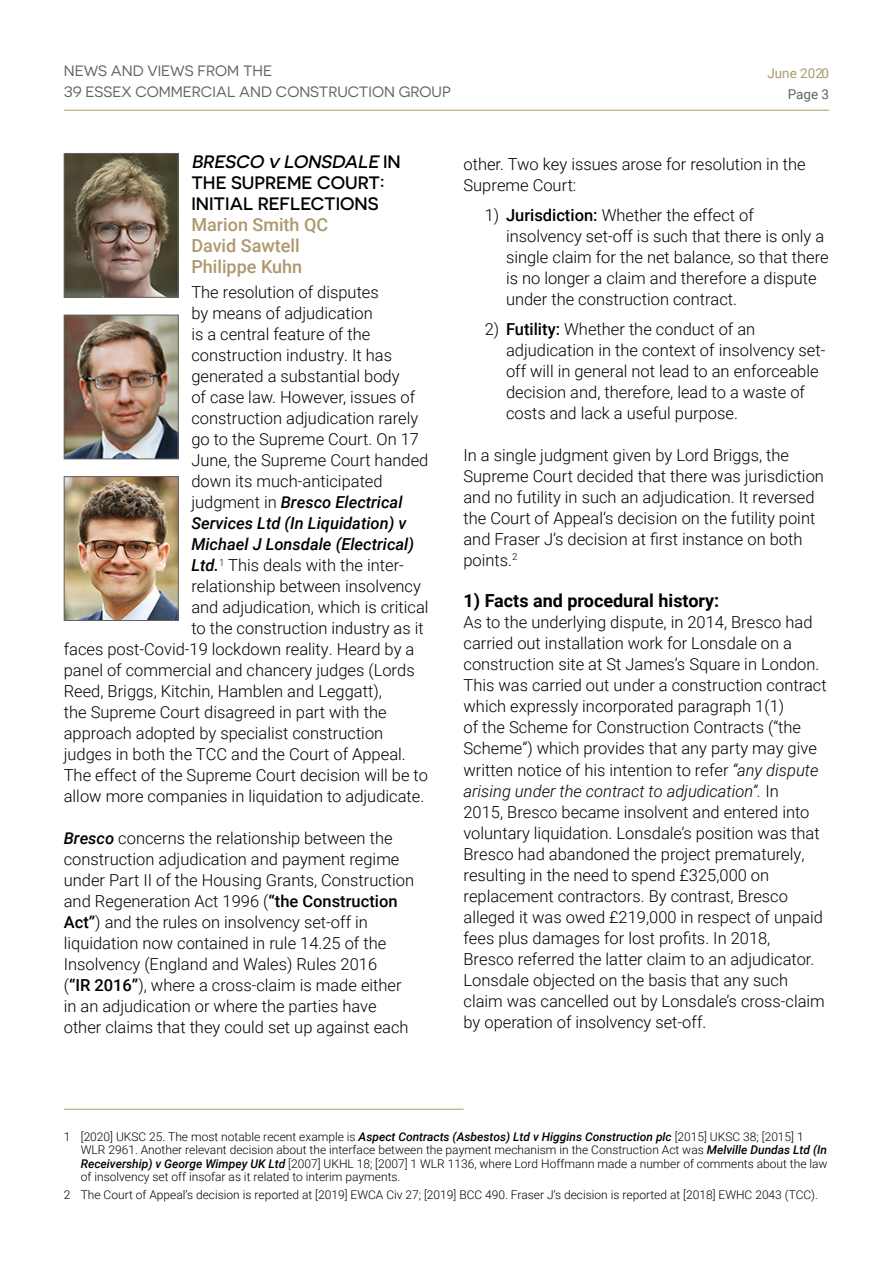
<style>
.page{position:relative;width:893px;height:1263px;background:#fff}
.page>*{position:absolute;margin:0;border:0;box-sizing:border-box;transform-origin:0 0}
.t1{font:500 18px/21px "Novecentosanswide";color:#000}
.t2{font:500 18px/21px "Roboto";color:#af986d}
.t3{font:700 18px "Roboto";color:#000}
.t4{font:300 16.5px/21px "Roboto";color:#000}
.t5{font:italic 500 16.5px "Roboto";color:#000}
.t6{font:15px/21px "Novecentosanswide";color:#646363}
.t7{font:13.5px "Roboto";color:#af986d}
.t8{font:13.5px "Roboto";color:#646363}
.t9{font:300 12px/13.5px "Roboto";color:#000}
.s1{font-style:italic}
.s2{font-weight:300;font-style:normal}
.s3{font-weight:500;font-style:italic}
.s4{font-weight:500}
</style>
<div class="page">
<hr style="left:64px;top:110px;width:765px;height:1px;background:#af986d">
<img style="left:66px;top:155px;width:111px;height:141px">
<div style="left:64px;top:153px;width:115px;height:145px;border:1px solid #646363"></div>
<img style="left:66px;top:317px;width:111px;height:140px">
<div style="left:64px;top:315px;width:115px;height:144px;border:1px solid #646363"></div>
<img style="left:66px;top:478px;width:111px;height:141px">
<div style="left:64px;top:476px;width:115px;height:145px;border:1px solid #646363"></div>
<hr style="left:64px;top:1109px;width:399px;height:1px;background:#af986d">
<p class="t6" style="left:64px;top:60px;width:388px">NEWS AND VIEWS FROM THE<br>39 ESSEX COMMERCIAL AND CONSTRUCTION GROUP</p>
<p class="t7" style="left:767px;top:64px;width:63px">June 2020</p>
<p class="t8" style="left:788px;top:85px;width:43px">Page 3</p>
<p class="t1" style="left:191px;top:151px;width:211px"><span class="s1">BRESCO v LONSDALE</span> I N<br>THE SUPREME COURT:<br>INITIAL REFLECTIONS</p>
<p class="t2" style="left:191px;top:213px;width:138px">Marion Smith QC<br>David Sawtell<br>Philippe Kuhn</p>
<p class="t4" style="left:191px;top:281px;width:189px">The resolution of disputes</p>
<p class="t4" style="left:191px;top:302px;width:183px">by means of adjudication</p>
<p class="t4" style="left:191px;top:323px;width:180px">is a central feature of the</p>
<p class="t4" style="left:191px;top:344px;width:202px">construction industry. It has</p>
<p class="t4" style="left:191px;top:365px;width:210px">generated a substantial body</p>
<p class="t4" style="left:191px;top:386px;width:225px">of case law. However, issues of</p>
<p class="t4" style="left:191px;top:407px;width:228px">construction adjudication rarely</p>
<p class="t4" style="left:191px;top:428px;width:229px">go to the Supreme Court. On 17</p>
<p class="t4" style="left:191px;top:449px;width:239px">June, the Supreme Court handed</p>
<p class="t4" style="left:191px;top:470px;width:193px">down its much-anticipated</p>
<p class="t5" style="left:191px;top:491px;width:213px"><span class="s2">judgment in</span> Bresco Electrical</p>
<p class="t5" style="left:191px;top:512px;width:217px">Services Ltd (In Liquidation) v</p>
<p class="t5" style="left:191px;top:533px;width:224px">Michael J Lonsdale (Electrical)</p>
<p class="t4" style="left:191px;top:554px;width:214px"><span class="s3">Ltd.</span><sup>1</sup> This deals with the inter-</p>
<p class="t4" style="left:191px;top:575px;width:231px">relationship between insolvency</p>
<p class="t4" style="left:191px;top:596px;width:239px">and adjudication, which is critical</p>
<p class="t4" style="left:191px;top:617px;width:234px">to the construction industry as it</p>
<p class="t4" style="left:64px;top:638px;width:352px">faces post-Covid-19 lockdown reality. Heard by a</p>
<p class="t4" style="left:64px;top:659px;width:352px">panel of commercial and chancery judges (Lords</p>
<p class="t4" style="left:64px;top:680px;width:320px">Reed, Briggs, Kitchin, Hamblen and Leggatt),</p>
<p class="t4" style="left:64px;top:701px;width:324px">the Supreme Court disagreed in part with the</p>
<p class="t4" style="left:64px;top:722px;width:321px">approach adopted by specialist construction</p>
<p class="t4" style="left:64px;top:743px;width:344px">judges in both the TCC and the Court of Appeal.</p>
<p class="t4" style="left:64px;top:764px;width:366px">The effect of the Supreme Court decision will be to</p>
<p class="t4" style="left:64px;top:785px;width:362px">allow more companies in liquidation to adjudicate.</p>
<p class="t4" style="left:64px;top:827px;width:352px"><span class="s3">Bresco</span> concerns the relationship between the construction adjudication and payment regime under Part II of the Housing Grants, Construction and Regeneration Act 1996 (<span class="s4">“the Construction Act”</span>) and the rules on insolvency set-off in liquidation now contained in rule 14.25 of the Insolvency (England and Wales) Rules 2016<br>(<span class="s4">“IR 2016”</span>), where a cross-claim is made either in an adjudication or where the parties have other claims that they could set up against each</p>
<p class="t4" style="left:463px;top:153px;width:344px">other. Two key issues arose for resolution in the<br>Supreme Court:</p>
<p class="t4" style="left:506px;top:204px;width:324px;text-indent:-21px">1) <span class="s4">Jurisdiction:</span> Whether the effect of insolvency set-off is such that there is only a single claim for the net balance, so that there is no longer a claim and therefore a dispute under the construction contract.</p>
<p class="t4" style="left:506px;top:317px;width:321px;text-indent:-21px">2) <span class="s4">Futility:</span> Whether the conduct of an adjudication in the context of insolvency set&shy;off will in general not lead to an enforceable decision and, therefore, lead to a waste of costs and lack a useful purpose.</p>
<p class="t4" style="left:463px;top:444px;width:362px">In a single judgment given by Lord Briggs, the Supreme Court decided that there was jurisdiction and no futility in such an adjudication. It reversed the Court of Appeal’s decision on the futility point and Fraser J’s decision at first instance on both points.<sup>2</sup></p>
<p class="t3" style="left:463px;top:588px;width:257px">1) Facts and procedural history:</p>
<p class="t4" style="left:463px;top:611px;width:365px">As to the underlying dispute, in 2014, Bresco had carried out installation work for Lonsdale on a construction site at St James’s Square in London.<br>This was carried out under a construction contract which expressly incorporated paragraph 1(1)<br>of the Scheme for Construction Contracts (“the Scheme”) which provides that any party may give written notice of his intention to refer <span class="s1">“any dispute arising under the contract to adjudication”.</span> In<br>2015, Bresco became insolvent and entered into voluntary liquidation. Lonsdale’s position was that Bresco had abandoned the project prematurely, resulting in the need to spend £325,000 on replacement contractors. By contrast, Bresco alleged it was owed £219,000 in respect of unpaid fees plus damages for lost profits. In 2018,<br>Bresco referred the latter claim to an adjudicator.<br>Lonsdale objected on the basis that any such claim was cancelled out by Lonsdale’s cross-claim by operation of insolvency set-off.</p>
<p class="t9" style="left:81px;top:1129px;width:748px;text-indent:-17px">1 [2020] UKSC 25. The most notable recent example is <span class="s3">Aspect Contracts (Asbestos) Ltd v Higgins Construction plc</span> [2015] UKSC 38; [2015] 1<br>WLR 2961. Another relevant decision about the interface between the payment mechanism in the Construction Act was <span class="s3">Melville Dundas Ltd (In Receivership) v George Wimpey UK Ltd</span> [2007] UKHL 18; [2007] 1 WLR 1136, where Lord Hoffmann made a number of comments about the law of insolvency set off insofar as it related to interim payments.</p>
<p class="t9" style="left:64px;top:1188px;width:756px">2 The Court of Appeal’s decision is reported at [2019] EWCA Civ 27; [2019] BCC 490. Fraser J’s decision is reported at [2018] EWHC 2043 (TCC).</p>
</div>
